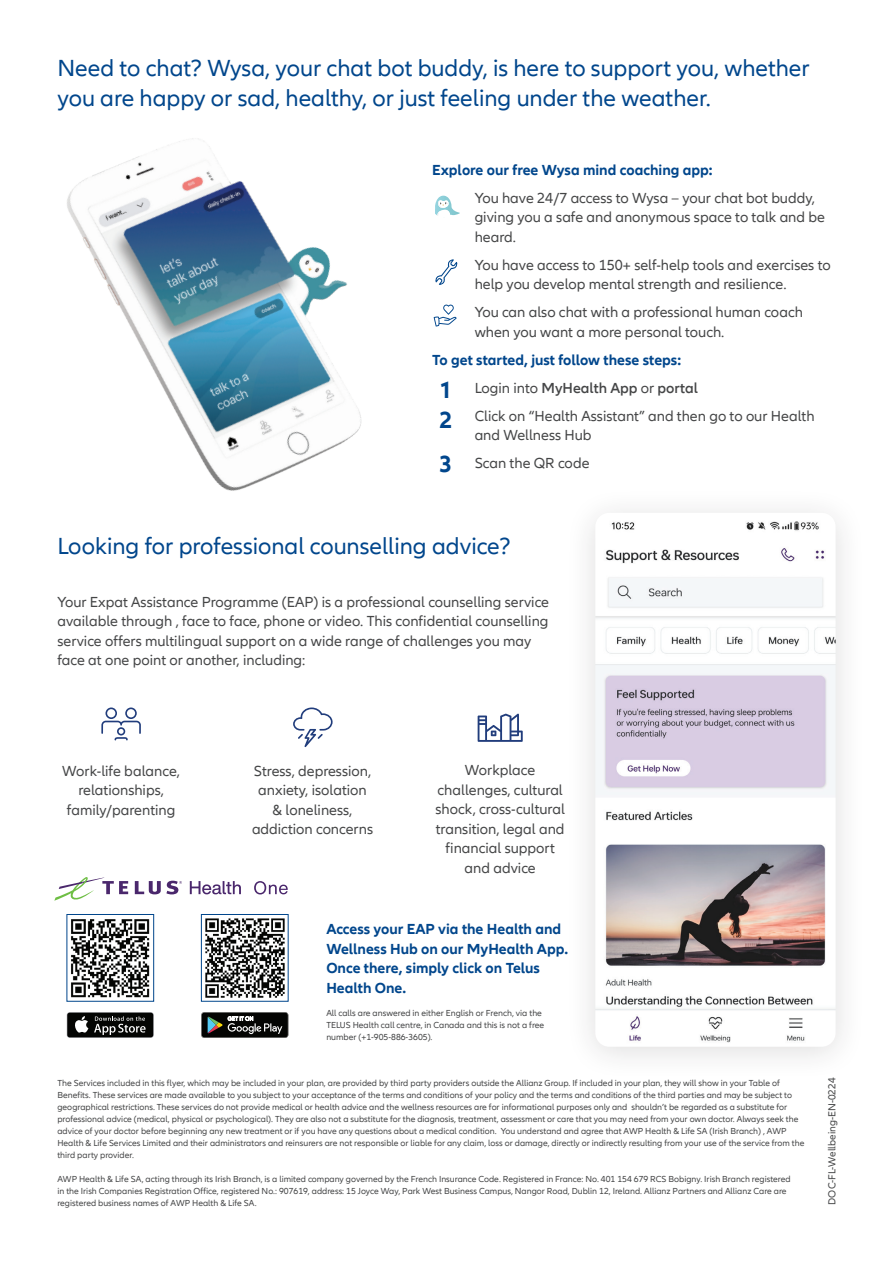
<style>
.page{position:relative;width:893px;height:1263px;background:#fff}
.page>*{position:absolute;margin:0;border:0;box-sizing:border-box;transform-origin:0 0}
.t1{font:24px/30px "Allianz Neo";color:#01468c}
.t2{font:700 24px/30px "Allianz Neo";color:#01468c}
.t3{font:15px/19.5px "Allianz Neo";color:#454647}
.t4{font:700 15px/19.5px "Allianz Neo";color:#01468c}
.t5{font:10.5px "Allianz Neo";color:#454647}
.t6{font:9px/12px "Allianz Neo";color:#454647}
.s1{font-weight:700;color:#01468c}
.s2{font-weight:600}
</style>
<div class="page">
<svg style="left:435px;top:196px;width:25px;height:20px"></svg>
<svg style="left:435px;top:259px;width:23px;height:26px"></svg>
<svg style="left:434px;top:305px;width:23px;height:22px"></svg>
<img style="left:67px;top:138px;width:295px;height:353px">
<svg style="left:478px;top:714px;width:45px;height:28px"></svg>
<svg style="left:293px;top:707px;width:40px;height:40px"></svg>
<svg style="left:101px;top:707px;width:40px;height:33px"></svg>
<div style="left:67px;top:1012px;width:87px;height:26px;background:#4e4f50;border-radius:3px"></div>
<div style="left:67px;top:1013px;width:86px;height:24px;background:#040503;border-radius:2px"></div>
<svg style="left:75px;top:1016px;width:13px;height:17px"></svg>
<svg style="left:94px;top:1016px;width:52px;height:19px"></svg>
<svg style="left:201px;top:1012px;width:87px;height:26px"></svg>
<svg style="left:54px;top:877px;width:234px;height:24px"></svg>
<img style="left:71px;top:919px;width:79px;height:79px">
<div style="left:67px;top:914px;width:87px;height:87px;border:1px solid #01468c"></div>
<img style="left:205px;top:918px;width:80px;height:80px">
<div style="left:201px;top:914px;width:87px;height:87px;border:1px solid #01468c"></div>
<div style="left:564px;top:486px;width:303px;height:596px;background:#fbfbfb"></div>
<img style="left:595px;top:521px;width:241px;height:526px">
<h1 class="t1" style="left:57px;top:53px;width:754px">Need to chat? Wysa, your chat bot buddy, is here to support you, whether you are happy or sad, healthy, or just feeling under the weather.</h1>
<h2 class="t4" style="left:432px;top:160px;width:282px">Explore our free Wysa mind coaching app:</h2>
<h2 class="t3" style="left:475px;top:188px;width:352px">You have 24/7 access to Wysa – your chat bot buddy, giving you a safe and anonymous space to talk and be heard.</h2>
<h2 class="t3" style="left:475px;top:255px;width:358px">You have access to 150+ self-help tools and exercises to help you develop mental strength and resilience.</h2>
<h2 class="t3" style="left:475px;top:303px;width:330px">You can also chat with a professional human coach when you want a more personal touch.</h2>
<h2 class="t3" style="left:475px;top:346px;width:341px;line-height:28px;text-indent:-43px"><span class="s1">To get started, just follow these steps:<br></span>Login into <span class="s2">MyHealth App</span> or <span class="s2">portal<br></span>Click on “Health Assistant” and then go to our Health</h2>
<h2 class="t3" style="left:475px;top:422px;width:118px;line-height:28px">and Wellness Hub<br>Scan the QR code</h2>
<h1 class="t2" style="left:439px;top:376px;width:14px">1<br>2</h1>
<h1 class="t2" style="left:439px;top:449px;width:14px">3</h1>
<h1 class="t1" style="left:57px;top:532px;width:455px">Looking for professional counselling advice?</h1>
<p class="t3" style="left:57px;top:592px;width:493px">Your Expat Assistance Programme (EAP) is a professional counselling service available through , face to face, phone or video. This confidential counselling service offers multilingual support on a wide range of challenges you may face at one point or another, including:</p>
<h2 class="t3" style="left:62px;top:761px;width:119px;text-align:center">Work-life balance, relationships, family/parenting</h2>
<h2 class="t3" style="left:252px;top:761px;width:123px;text-align:center">Stress, depression, anxiety, isolation &amp; loneliness, addiction concerns</h2>
<h2 class="t3" style="left:435px;top:761px;width:131px;text-align:center">Workplace challenges, cultural shock, cross-cultural transition, legal and financial support and advice</h2>
<h2 class="t4" style="left:326px;top:920px;width:243px">Access your EAP via the Health and<br>Wellness Hub on our MyHealth App.<br>Once there, simply click on Telus<br>Health One.</h2>
<p class="t6" style="left:326px;top:1008px;width:219px">All calls are answered in either English or French, via the<br>TELUS Health call centre, in Canada and this is not a free number (+1-905-886-3605).</p>
<p class="t6" style="left:57px;top:1077px;width:748px">The Services included in this flyer, which may be included in your plan, are provided by third party providers outside the Allianz Group. If included in your plan, they will show in your Table of Benefits. These services are made available to you subject to your acceptance of the terms and conditions of your policy and the terms and conditions of the third parties and may be subject to geographical restrictions. These services do not provide medical or health advice and the wellness resources are for informational purposes only and shouldn’t be regarded as a substitute for professional advice (medical, physical or psychological). They are also not a substitute for the diagnosis, treatment, assessment or care that you may need from your own doctor. Always seek the advice of your doctor before beginning any new treatment or if you have any questions about a medical condition. You understand and agree that AWP Health &amp; Life SA (Irish Branch) , AWP Health &amp; Life Services Limited and their administrators and reinsurers are not responsible or liable for any claim, loss or damage, directly or indirectly resulting from your use of the service from the third party provider.</p>
<p class="t6" style="left:57px;top:1173px;width:735px">AWP Health &amp; Life SA, acting through its Irish Branch, is a limited company governed by the French Insurance Code. Registered in France: No. 401 154 679 RCS Bobigny. Irish Branch registered in the Irish Companies Registration Office, registered No.: 907619, address: 15 Joyce Way, Park West Business Campus, Nangor Road, Dublin 12, Ireland. Allianz Partners and Allianz Care are registered business names of AWP Health &amp; Life SA.</p>
<p class="t5" style="left:826px;top:1205px;width:129px;rotate:-90deg">DOC-FL-Wellbeing-EN-0224</p>
</div>
